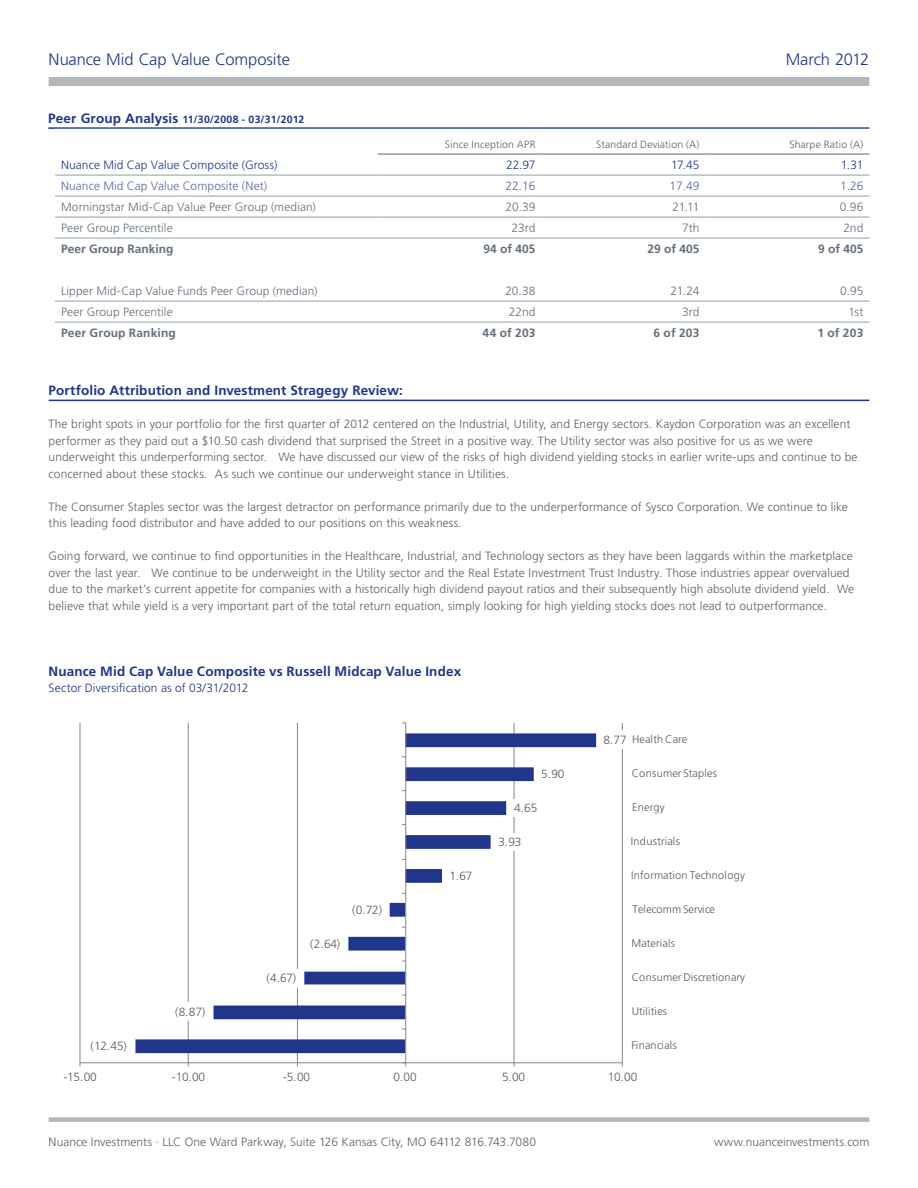
<style>
.page{position:relative;width:918px;height:1188px;background:#fff}
.page>*{position:absolute;margin:0;border:0;box-sizing:border-box;transform-origin:0 0}
.Subhead-Blue{font:300 16.5px "Frutiger LT Std";letter-spacing:-.01em;color:#21368b}
.Subhead-withRule{font:700 13.5px "Frutiger LT Std";letter-spacing:.01em;color:#21368b}
.Bodytext-column{font:300 12px/16.5px "Frutiger LT Std";letter-spacing:.005em;color:#5f6162}
.t1{font:300 12px "Frutiger LT Std";letter-spacing:.005em;color:#636f7c}
.t2{font:300 12px "Frutiger LT Std";letter-spacing:.005em;color:#21368b}
.t3{font:700 12px "Frutiger LT Std";color:#636f7c}
.t4{font:300 12px "Frutiger LT Std";letter-spacing:.005em;color:#5868a8}
.t5{font:300 11.85px "Frutiger LT Std";letter-spacing:-.02em;color:#595959}
.t6{font:300 10.95px "Frutiger LT Std";color:#595959}
.t7{font:300 10.95px "Frutiger LT Std";letter-spacing:.025em;color:#595959}
.t8{font:300 10.5px "Frutiger LT Std";letter-spacing:.01em;color:#5f6162}
.Subhead-withRule-2{font:700 10.5px "Frutiger LT Std";letter-spacing:.02em;color:#21368b}
.s1{font-size:13.5px}
</style>
<div class="page">
<div style="left:49px;top:1117px;width:820px;height:5px;background:#b2b7bb"></div>
<div style="left:49px;top:77px;width:820px;height:9px;background:#b2b7bb"></div>
<hr style="left:49px;top:400px;width:820px;height:1px;background:#21368b">
<hr style="left:48px;top:127px;width:821px;height:2px;background:#21368b">
<svg style="left:55px;top:153px;width:814px;height:148px"></svg>
<svg style="left:55px;top:321px;width:814px;height:1px"></svg>
<hr style="left:378px;top:153px;width:164px;height:2px;background:#949ca1">
<hr style="left:542px;top:153px;width:163px;height:2px;background:#949ca1">
<hr style="left:705px;top:153px;width:164px;height:2px;background:#949ca1">
<hr style="left:55px;top:175px;width:323px;height:1px;background:#949ca1">
<hr style="left:378px;top:175px;width:164px;height:1px;background:#949ca1">
<hr style="left:542px;top:175px;width:163px;height:1px;background:#949ca1">
<hr style="left:705px;top:175px;width:164px;height:1px;background:#949ca1">
<hr style="left:55px;top:196px;width:323px;height:1px;background:#949ca1">
<hr style="left:378px;top:196px;width:164px;height:1px;background:#949ca1">
<hr style="left:542px;top:196px;width:163px;height:1px;background:#949ca1">
<hr style="left:705px;top:196px;width:164px;height:1px;background:#949ca1">
<hr style="left:55px;top:217px;width:323px;height:1px;background:#949ca1">
<hr style="left:378px;top:217px;width:164px;height:1px;background:#949ca1">
<hr style="left:542px;top:217px;width:163px;height:1px;background:#949ca1">
<hr style="left:705px;top:217px;width:164px;height:1px;background:#949ca1">
<hr style="left:55px;top:238px;width:323px;height:1px;background:#949ca1">
<hr style="left:378px;top:238px;width:164px;height:1px;background:#949ca1">
<hr style="left:542px;top:238px;width:163px;height:1px;background:#949ca1">
<hr style="left:705px;top:238px;width:164px;height:1px;background:#949ca1">
<hr style="left:55px;top:301px;width:323px;height:1px;background:#949ca1">
<hr style="left:378px;top:301px;width:164px;height:1px;background:#949ca1">
<hr style="left:542px;top:301px;width:163px;height:1px;background:#949ca1">
<hr style="left:705px;top:301px;width:164px;height:1px;background:#949ca1">
<hr style="left:55px;top:322px;width:323px;height:1px;background:#949ca1">
<hr style="left:378px;top:322px;width:164px;height:1px;background:#949ca1">
<hr style="left:542px;top:322px;width:163px;height:1px;background:#949ca1">
<hr style="left:705px;top:322px;width:164px;height:1px;background:#949ca1">
<hr style="left:80px;top:723px;width:1px;height:340px;background:#868686">
<hr style="left:188px;top:723px;width:1px;height:340px;background:#868686">
<hr style="left:297px;top:723px;width:1px;height:340px;background:#868686">
<hr style="left:514px;top:723px;width:1px;height:340px;background:#868686">
<hr style="left:622px;top:723px;width:1px;height:340px;background:#868686">
<svg style="left:135px;top:733px;width:461px;height:320px"></svg>
<hr style="left:80px;top:1062px;width:542px;height:1px;background:#868686">
<hr style="left:405px;top:723px;width:1px;height:340px;background:#868686">
<div style="left:171px;top:1003px;width:39px;height:18px;background:#fff"></div>
<div style="left:263px;top:969px;width:38px;height:18px;background:#fff"></div>
<div style="left:306px;top:935px;width:39px;height:18px;background:#fff"></div>
<div style="left:348px;top:901px;width:38px;height:18px;background:#fff"></div>
<div style="left:446px;top:867px;width:31px;height:18px;background:#fff"></div>
<div style="left:494px;top:833px;width:31px;height:18px;background:#fff"></div>
<div style="left:510px;top:799px;width:31px;height:18px;background:#fff"></div>
<div style="left:537px;top:766px;width:32px;height:17px;background:#fff"></div>
<div style="left:600px;top:731px;width:31px;height:18px;background:#fff"></div>
<p class="Subhead-Blue" style="left:49px;top:50px;width:243px">Nuance Mid Cap Value Composite</p>
<p class="Subhead-Blue" style="left:786px;top:50px;width:85px">March 2012</p>
<p class="Subhead-withRule-2" style="left:48px;top:113px;width:257px"><span class="s1">Peer Group Analysis</span> 11/30/2008 - 03/31/2012</p>
<p class="t8" style="left:445px;top:139px;width:92px">Since Inception APR</p>
<p class="t8" style="left:596px;top:139px;width:105px">Standard Deviation (A)</p>
<p class="t8" style="left:789px;top:139px;width:76px">Sharpe Ratio (A)</p>
<p class="t2" style="left:61px;top:158px;width:218px">Nuance Mid Cap Value Composite (Gross)</p>
<p class="t2" style="left:506px;top:158px;width:31px">22.97</p>
<p class="t2" style="left:671px;top:158px;width:30px">17.45</p>
<p class="t2" style="left:841px;top:158px;width:24px">1.31</p>
<p class="t4" style="left:61px;top:179px;width:208px">Nuance Mid Cap Value Composite (Net)</p>
<p class="t4" style="left:506px;top:179px;width:32px">22.16</p>
<p class="t4" style="left:669px;top:179px;width:32px">17.49</p>
<p class="t4" style="left:840px;top:179px;width:25px">1.26</p>
<p class="t1" style="left:61px;top:200px;width:256px">Morningstar Mid-Cap Value Peer Group (median)</p>
<p class="t1" style="left:505px;top:200px;width:32px">20.39</p>
<p class="t1" style="left:672px;top:200px;width:28px">21.11</p>
<p class="t1" style="left:840px;top:200px;width:25px">0.96</p>
<p class="t1" style="left:61px;top:221px;width:113px">Peer Group Percentile</p>
<p class="t1" style="left:511px;top:221px;width:26px">23rd</p>
<p class="t1" style="left:682px;top:221px;width:19px">7th</p>
<p class="t1" style="left:844px;top:221px;width:21px">2nd</p>
<p class="t3" style="left:61px;top:242px;width:114px">Peer Group Ranking</p>
<p class="t3" style="left:484px;top:242px;width:54px">94 of 405</p>
<p class="t3" style="left:647px;top:242px;width:54px">29 of 405</p>
<p class="t3" style="left:818px;top:242px;width:47px">9 of 405</p>
<p class="t1" style="left:61px;top:284px;width:258px">Lipper Mid-Cap Value Funds Peer Group (median)</p>
<p class="t1" style="left:505px;top:284px;width:32px">20.38</p>
<p class="t1" style="left:670px;top:284px;width:30px">21.24</p>
<p class="t1" style="left:840px;top:284px;width:25px">0.95</p>
<p class="t1" style="left:61px;top:305px;width:113px">Peer Group Percentile</p>
<p class="t1" style="left:509px;top:305px;width:28px">22nd</p>
<p class="t1" style="left:682px;top:305px;width:19px">3rd</p>
<p class="t1" style="left:848px;top:305px;width:16px">1st</p>
<p class="t3" style="left:61px;top:326px;width:116px">Peer Group Ranking</p>
<p class="t3" style="left:482px;top:326px;width:55px">44 of 203</p>
<p class="t3" style="left:654px;top:326px;width:47px">6 of 203</p>
<p class="t3" style="left:818px;top:326px;width:47px">1 of 203</p>
<p class="Subhead-withRule" style="left:49px;top:382px;width:356px">Portfolio Attribution and Investment Stragegy Review:</p>
<p class="Bodytext-column" style="left:49px;top:416px;width:810px">The bright spots in your portfolio for the first quarter of 2012 centered on the Industrial, Utility, and Energy sectors. Kaydon Corporation was an excellent performer as they paid out a $10.50 cash dividend that surprised the Street in a positive way. The Utility sector was also positive for us as we were underweight this underperforming sector. We have discussed our view of the risks of high dividend yielding stocks in earlier write-ups and continue to be concerned about these stocks. As such we continue our underweight stance in Utilities.</p>
<p class="Bodytext-column" style="left:49px;top:498px;width:801px">The Consumer Staples sector was the largest detractor on performance primarily due to the underperformance of Sysco Corporation. We continue to like this leading food distributor and have added to our positions on this weakness.</p>
<p class="Bodytext-column" style="left:49px;top:548px;width:807px">Going forward, we continue to find opportunities in the Healthcare, Industrial, and Technology sectors as they have been laggards within the marketplace over the last year. We continue to be underweight in the Utility sector and the Real Estate Investment Trust Industry. Those industries appear overvalued due to the market’s current appetite for companies with a historically high dividend payout ratios and their subsequently high absolute dividend yield. We believe that while yield is a very important part of the total return equation, simply looking for high yielding stocks does not lead to outperformance.</p>
<p class="Subhead-withRule" style="left:49px;top:663px;width:414px">Nuance Mid Cap Value Composite vs Russell Midcap Value Index</p>
<p class="t2" style="left:49px;top:681px;width:201px">Sector Diversification as of 03/31/2012</p>
<p class="t6" style="left:632px;top:733px;width:57px">Health Care</p>
<p class="t5" style="left:603px;top:733px;width:25px">8.77</p>
<p class="t5" style="left:541px;top:767px;width:25px">5.90</p>
<p class="t6" style="left:632px;top:767px;width:87px">Consumer Staples</p>
<p class="t5" style="left:514px;top:801px;width:25px">4.65</p>
<p class="t6" style="left:632px;top:801px;width:34px">Energy</p>
<p class="t5" style="left:498px;top:835px;width:25px">3.93</p>
<p class="t7" style="left:631px;top:835px;width:51px">Industrials</p>
<p class="t5" style="left:449px;top:869px;width:25px">1.67</p>
<p class="t7" style="left:631px;top:869px;width:116px">Information Technology</p>
<p class="t5" style="left:352px;top:903px;width:31px">(0.72)</p>
<p class="t6" style="left:633px;top:903px;width:84px">Telecomm Service</p>
<p class="t5" style="left:310px;top:937px;width:31px">(2.64)</p>
<p class="t6" style="left:631px;top:937px;width:45px">Materials</p>
<p class="t5" style="left:266px;top:971px;width:31px">(4.67)</p>
<p class="t6" style="left:632px;top:971px;width:115px">Consumer Discretionary</p>
<p class="t5" style="left:175px;top:1005px;width:31px">(8.87)</p>
<p class="t6" style="left:632px;top:1005px;width:37px">Utilities</p>
<p class="t5" style="left:90px;top:1039px;width:38px">(12.45)</p>
<p class="t7" style="left:631px;top:1039px;width:47px">Financials</p>
<p class="t5" style="left:64px;top:1071px;width:35px">-15.00</p>
<p class="t5" style="left:172px;top:1071px;width:35px">-10.00</p>
<p class="t5" style="left:283px;top:1071px;width:28px">-5.00</p>
<p class="t5" style="left:394px;top:1071px;width:25px">0.00</p>
<p class="t5" style="left:502px;top:1071px;width:25px">5.00</p>
<p class="t5" style="left:608px;top:1071px;width:31px">10.00</p>
<p class="Bodytext-column" style="left:49px;top:1134px;width:489px">Nuance Investments · LLC One Ward Parkway, Suite 126 Kansas City, MO 64112 816.743.7080</p>
<p class="Bodytext-column" style="left:714px;top:1134px;width:157px">www.nuanceinvestments.com</p>
</div>
